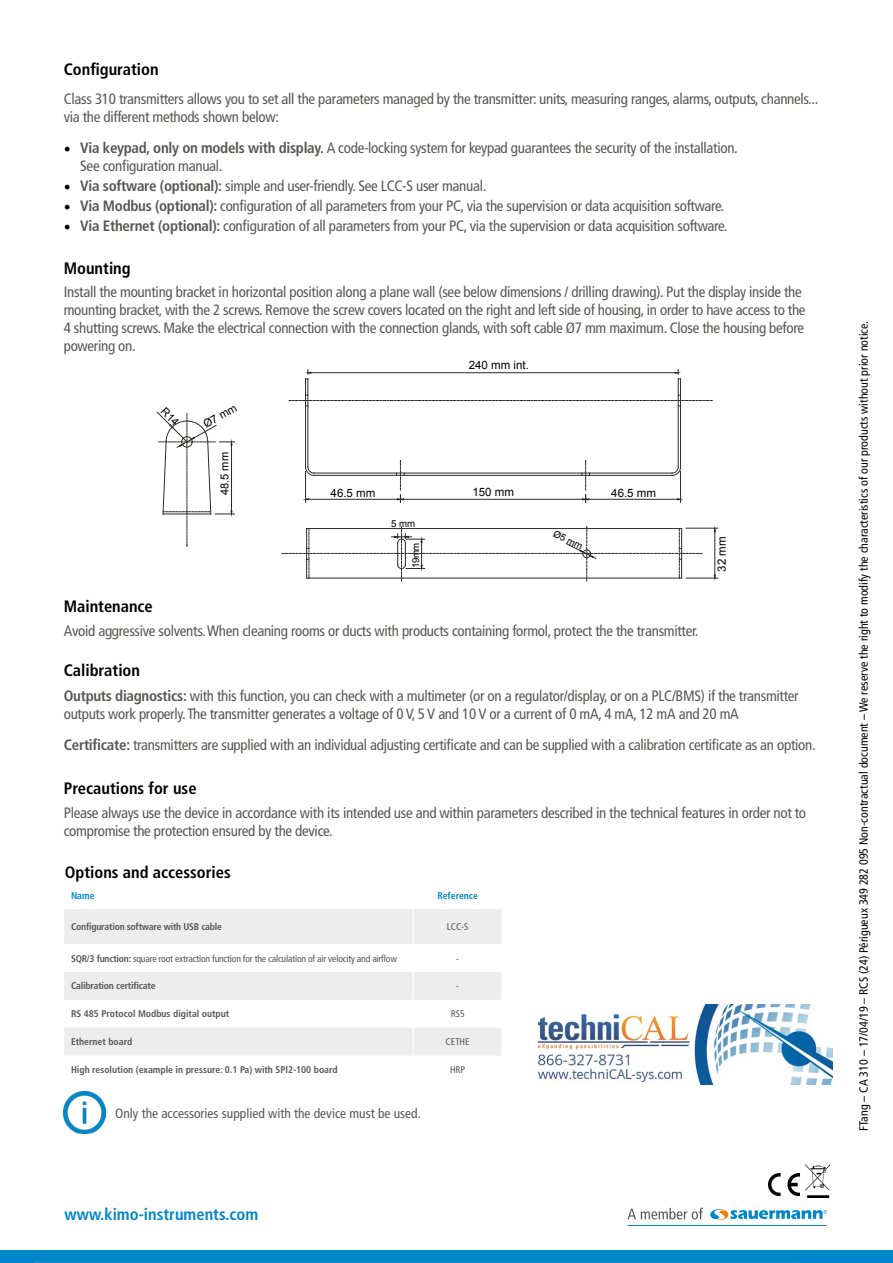
<style>
.page{position:relative;width:893px;height:1263px;background:#fff}
.page>*{position:absolute;margin:0;border:0;box-sizing:border-box;transform-origin:0 0}
.t1{font:700 condensed 16.5px "Frutiger LT Std";color:#000}
.t2{font:700 condensed 16.5px "Frutiger LT Std";color:#0086ca}
.t3{font:condensed 15px/18px "Frutiger LT Std";letter-spacing:-.02em;color:#575756}
.t4{font:condensed 13.5px "Frutiger LT Std";color:#575756}
.t5{font:12.15px "Arial";color:#000}
.t6{font:condensed 12px "Frutiger LT Std";color:#000}
.t7{font:11.55px "Arial";color:#000}
.t8{font:11.1px "Arial";color:#000}
.t9{font:10.5px "Arial";color:#000}
.t10{font:700 condensed 9.75px "Frutiger LT Std";color:#575756}
.t11{font:condensed 9.75px "Frutiger LT Std";letter-spacing:-.02em;color:#575756}
.t12{font:700 condensed 9.75px "Frutiger LT Std";letter-spacing:-.02em;color:#575756}
.t13{font:700 condensed 9.75px "Frutiger LT Std";color:#0086ca}
.t14{font:9.6px "Arial";letter-spacing:-.07em;color:#000}
.t15{font:8.7px "Arial";color:#000}
.s1{font-family:"Minion Pro";font-stretch:normal;font-size:18px;color:#000}
.s2{font-weight:700}
</style>
<div class="page">
<svg style="left:64px;top:909px;width:437px;height:147px;fill:#ededed"></svg>
<hr style="left:413px;top:909px;width:1px;height:35px;background:#fff">
<svg style="left:413px;top:944px;width:1px;height:112px"></svg>
<img style="left:768px;top:1173px;width:32px;height:22px">
<img style="left:806px;top:1165px;width:24px;height:32px">
<svg style="left:627px;top:1208px;width:76px;height:11px"></svg>
<svg style="left:710px;top:1209px;width:117px;height:12px"></svg>
<hr style="left:627px;top:1225px;width:200px;height:1px;background:#0086ca">
<img style="left:64px;top:1091px;width:42px;height:42px">
<div style="left:0;top:1251px;width:893px;height:12px;background:#0086ca"></div>
<hr style="left:34px;top:1262px;width:765px;height:1px;background:#dadada">
<hr style="left:686px;top:578px;width:32px;height:1px;background:#2b2a29">
<hr style="left:686px;top:528px;width:32px;height:1px;background:#2b2a29">
<svg style="left:282px;top:527px;width:420px;height:54px"></svg>
<hr style="left:715px;top:532px;width:1px;height:43px;background:#2b2a29">
<svg style="left:714px;top:574px;width:2px;height:7px"></svg>
<hr style="left:680px;top:471px;width:1px;height:31px;background:#2b2a29">
<hr style="left:589px;top:499px;width:88px;height:1px;background:#2b2a29">
<hr style="left:311px;top:372px;width:364px;height:1px;background:#2b2a29">
<hr style="left:314px;top:475px;width:358px;height:1px;background:#2b2a29">
<hr style="left:314px;top:473px;width:358px;height:1px;background:#2b2a29">
<hr style="left:307px;top:379px;width:1px;height:88px;background:#2b2a29">
<hr style="left:305px;top:379px;width:1px;height:88px;background:#2b2a29">
<svg style="left:305px;top:466px;width:10px;height:10px"></svg>
<svg style="left:305px;top:370px;width:6px;height:9px"></svg>
<hr style="left:680px;top:379px;width:1px;height:88px;background:#2b2a29">
<hr style="left:678px;top:379px;width:1px;height:88px;background:#2b2a29">
<svg style="left:671px;top:466px;width:10px;height:10px"></svg>
<svg style="left:289px;top:395px;width:423px;height:12px"></svg>
<svg style="left:675px;top:370px;width:6px;height:9px"></svg>
<hr style="left:404px;top:499px;width:179px;height:1px;background:#2b2a29">
<hr style="left:305px;top:471px;width:1px;height:31px;background:#2b2a29">
<hr style="left:309px;top:499px;width:88px;height:1px;background:#2b2a29">
<svg style="left:396px;top:461px;width:9px;height:41px"></svg>
<svg style="left:581px;top:461px;width:9px;height:41px"></svg>
<img style="left:536px;top:1005px;width:297px;height:79px">
<svg style="left:157px;top:411px;width:77px;height:135px"></svg>
<p class="t1" style="left:64px;top:60px;width:96px">Configuration</p>
<p class="t3" style="left:64px;top:90px;width:756px">Class 310 transmitters allows you to set all the parameters managed by the transmitter: units, measuring ranges, alarms, outputs, channels... via the different methods shown below:</p>
<p class="t3" style="left:80px;top:138px;width:659px;text-indent:-16px"><span class="s1">•</span> <span class="s2">Via keypad, only on models with display.</span> A code-locking system for keypad guarantees the security of the installation.<br>See configuration manual.</p>
<p class="t3" style="left:64px;top:177px;width:424px"><span class="s1">•</span> <span class="s2">Via software (optional):</span> simple and user-friendly. See LCC-S user manual.</p>
<p class="t3" style="left:64px;top:197px;width:662px"><span class="s1">•</span> <span class="s2">Via Modbus (optional):</span> configuration of all parameters from your PC, via the supervision or data acquisition software.</p>
<p class="t3" style="left:64px;top:217px;width:665px"><span class="s1">•</span> <span class="s2">Via Ethernet (optional):</span> configuration of all parameters from your PC, via the supervision or data acquisition software.</p>
<p class="t5" style="left:666px;top:204px;width:41px;rotate:-29deg">Ø7 mm</p>
<p class="t1" style="left:64px;top:258px;width:68px">Mounting</p>
<p class="t3" style="left:64px;top:283px;width:743px">Install the mounting bracket in horizontal position along a plane wall (see below dimensions / drilling drawing). Put the display inside the mounting bracket, with the 2 screws. Remove the screw covers located on the right and left side of housing, in order to have access to the 4 shutting screws. Make the electrical connection with the connection glands, with soft cable Ø7 mm maximum. Close the housing before powering on.</p>
<p class="t8" style="left:201px;top:418px;width:38px;rotate:-29deg">Ø7 mm</p>
<p class="t8" style="left:217px;top:495px;width:45px;rotate:-90deg">48.5 mm</p>
<p class="t7" style="left:469px;top:357px;width:62px">240 mm int.</p>
<p class="t7" style="left:331px;top:485px;width:46px">46.5 mm</p>
<p class="t7" style="left:472px;top:485px;width:43px">150 mm</p>
<p class="t14" style="left:391px;top:517px;width:26px">5 mm</p>
<p class="t14" style="left:409px;top:568px;width:26px;rotate:-90deg">19mm</p>
<p class="t7" style="left:611px;top:485px;width:46px">46.5 mm</p>
<p class="t14" style="left:557px;top:527px;width:33px;rotate:27deg">Ø5 mm</p>
<p class="t7" style="left:714px;top:572px;width:37px;rotate:-90deg">32 mm</p>
<p class="t1" style="left:64px;top:597px;width:91px">Maintenance</p>
<p class="t3" style="left:64px;top:622px;width:636px">Avoid aggressive solvents. When cleaning rooms or ducts with products containing formol, protect the the transmitter.</p>
<p class="t1" style="left:64px;top:660px;width:78px">Calibration</p>
<p class="t3" style="left:64px;top:687px;width:736px"><span class="s2">Outputs diagnostics:</span> with this function, you can check with a multimeter (or on a regulator/display, or on a PLC/BMS) if the transmitter outputs work properly. The transmitter generates a voltage of 0 V, 5 V and 10 V or a current of 0 mA, 4 mA, 12 mA and 20 mA</p>
<p class="t3" style="left:64px;top:736px;width:753px"><span class="s2">Certificate:</span> transmitters are supplied with an individual adjusting certificate and can be supplied with a calibration certificate as an option.</p>
<p class="t15" style="left:101px;top:712px;width:30px;rotate:27deg">Ø5 mm</p>
<p class="t9" style="left:245px;top:753px;width:34px;rotate:-90deg">32 mm</p>
<p class="t1" style="left:64px;top:778px;width:134px">Precautions for use</p>
<p class="t3" style="left:64px;top:804px;width:744px">Please always use the device in accordance with its intended use and within parameters described in the technical features in order not to compromise the protection ensured by the device.</p>
<p class="t1" style="left:65px;top:862px;width:167px">Options and accessories</p>
<p class="t13" style="left:71px;top:890px;width:25px">Name</p>
<p class="t13" style="left:437px;top:890px;width:42px">Reference</p>
<p class="t12" style="left:71px;top:921px;width:153px">Configuration software with USB cable</p>
<p class="t11" style="left:447px;top:921px;width:23px">LCC-S</p>
<p class="t11" style="left:71px;top:952px;width:328px"><span class="s2">SQR/3 function:</span> square root extraction function for the calculation of air velocity and airflow</p>
<p class="t11" style="left:456px;top:952px;width:4px">-</p>
<p class="t12" style="left:71px;top:980px;width:86px">Calibration certificate</p>
<p class="t11" style="left:456px;top:980px;width:4px">-</p>
<p class="t10" style="left:71px;top:1008px;width:160px">RS 485 Protocol Modbus digital output</p>
<p class="t11" style="left:451px;top:1008px;width:16px">RS5</p>
<p class="t10" style="left:71px;top:1036px;width:63px">Ethernet board</p>
<p class="t11" style="left:446px;top:1036px;width:26px">CETHE</p>
<p class="t10" style="left:71px;top:1064px;width:268px">High resolution (example in pressure: 0.1 Pa) with SPI2-100 board</p>
<p class="t11" style="left:450px;top:1064px;width:17px">HRP</p>
<p class="t4" style="left:115px;top:1106px;width:307px">Only the accessories supplied with the device must be used.</p>
<p class="t2" style="left:65px;top:1204px;width:195px">www.kimo-instruments.com</p>
<p class="t6" style="left:857px;top:1131px;width:811px;rotate:-90deg">FTang – CA 310 – 17/04/19 – RCS (24) Périgueux 349 282 095 Non-contractual document – We reserve the right to modify the characteristics of our products without prior notice.</p>
</div>
